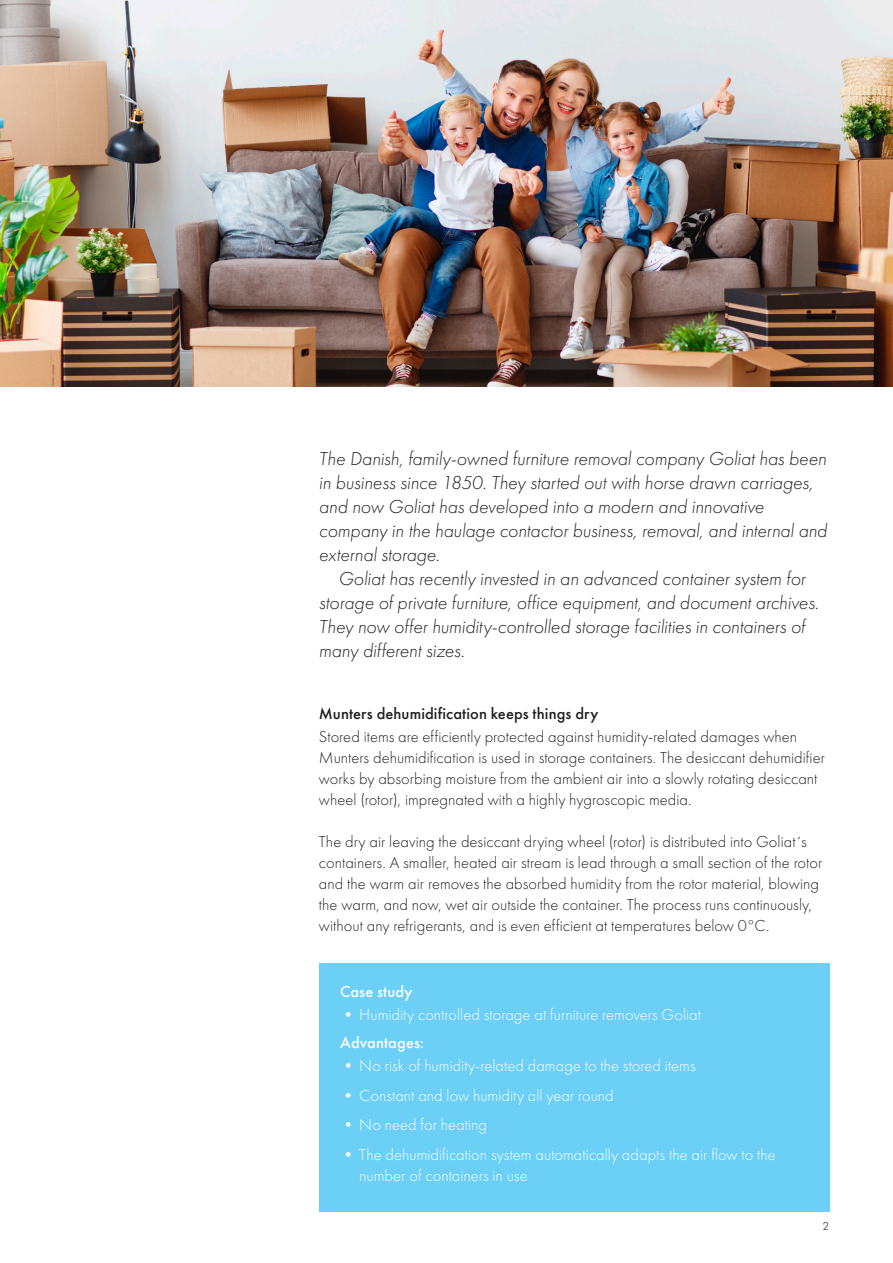
<style>
.page{position:relative;width:893px;height:1263px;background:#fff}
.page>*{position:absolute;margin:0;border:0;box-sizing:border-box;transform-origin:0 0}
.t1{font:italic 19.5px/24px "Futura PT Light";letter-spacing:-.005em;color:#231f20}
.t2{font:16.5px/21px "Futura PT Light";color:#231f20}
.t3{font:16.5px/21px "Futura PT Light";letter-spacing:.005em;color:#fff}
.t4{font:16.5px "Futura PT Medium";letter-spacing:.005em;color:#231f20}
.t5{font:16.5px "Futura PT Medium";letter-spacing:.005em;color:#fff}
.t6{font:12px "Futura PT";color:#57585a}
</style>
<div class="page">
<div style="left:319px;top:964px;width:510px;height:248px;background:#6bcff6"></div>
<img style="left:0;top:0;width:893px;height:387px">
<p class="t1" style="left:319px;top:447px;width:510px">The Danish, family-owned furniture removal company Goliat has been in business since 1850. They started out with horse drawn carriages, and now Goliat has developed into a modern and innovative company in the haulage contactor business, removal, and internal and external storage.</p>
<p class="t1" style="left:319px;top:567px;width:501px;text-indent:20px">Goliat has recently invested in an advanced container system for storage of private furniture, office equipment, and document archives.<br>They now offer humidity-controlled storage facilities in containers of many different sizes.</p>
<p class="t4" style="left:319px;top:703px;width:281px">Munters dehumidification keeps things dry</p>
<p class="t2" style="left:319px;top:726px;width:508px">Stored items are efficiently protected against humidity-related damages when Munters dehumidification is used in storage containers. The desiccant dehumidifier works by absorbing moisture from the ambient air into a slowly rotating desiccant wheel (rotor), impregnated with a highly hygroscopic media.</p>
<p class="t2" style="left:319px;top:831px;width:505px">The dry air leaving the desiccant drying wheel (rotor) is distributed into Goliat´s containers. A smaller, heated air stream is lead through a small section of the rotor and the warm air removes the absorbed humidity from the rotor material, blowing the warm, and now, wet air outside the container. The process runs continuously, without any refrigerants, and is even efficient at temperatures below 0°C.</p>
<p class="t5" style="left:340px;top:982px;width:74px">Case study</p>
<p class="t3" style="left:340px;top:1004px;width:362px">• Humidity controlled storage at furniture removers Goliat</p>
<p class="t5" style="left:340px;top:1033px;width:85px">Advantages:</p>
<p class="t3" style="left:340px;top:1055px;width:357px">• No risk of humidity-related damage to the stored items</p>
<p class="t3" style="left:340px;top:1085px;width:275px">• Constant and low humidity all year round</p>
<p class="t3" style="left:340px;top:1114px;width:148px">• No need for heating</p>
<p class="t3" style="left:359px;top:1144px;width:418px;text-indent:-19px">• The dehumidification system automatically adapts the air flow to the number of containers in use</p>
<p class="t6" style="left:822px;top:1219px;width:8px">2</p>
</div>
